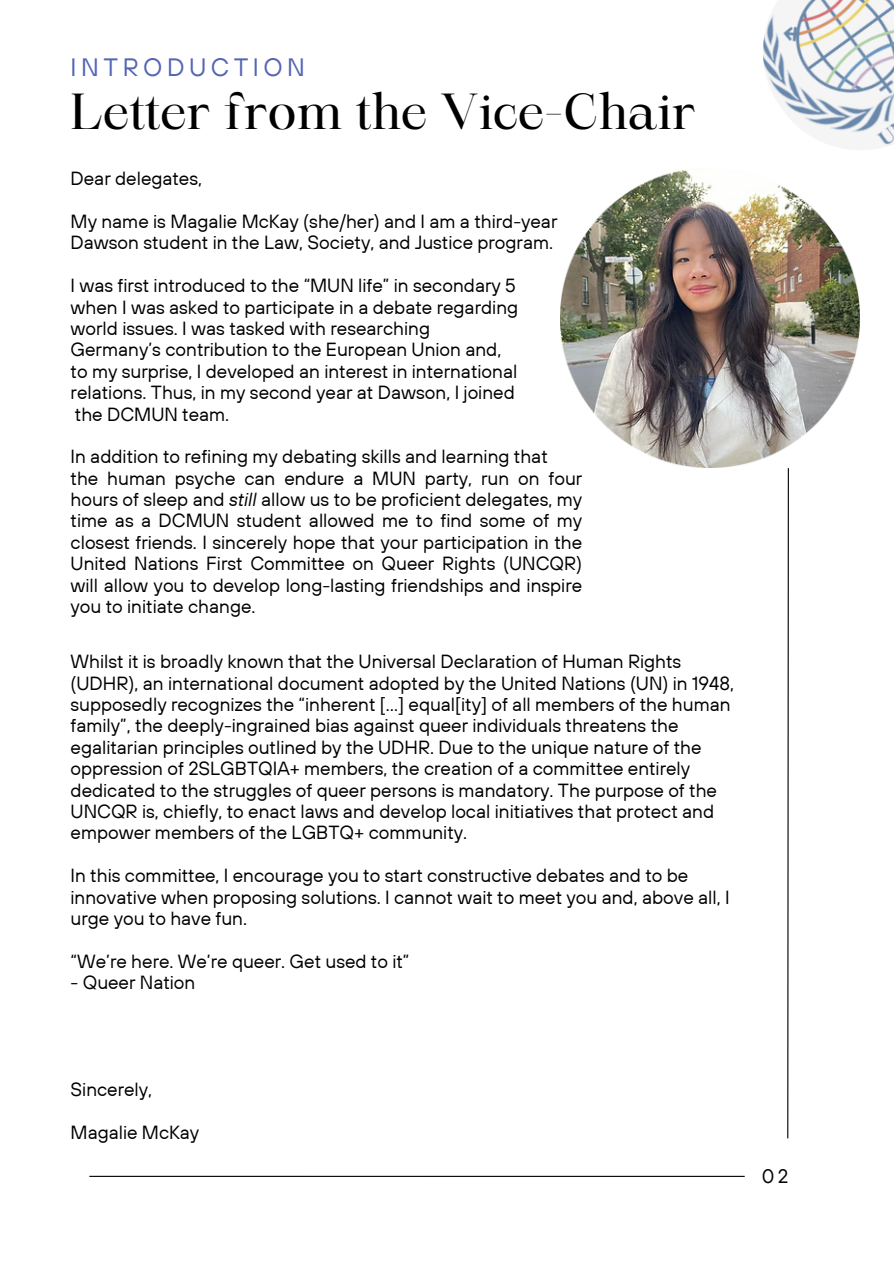
<style>
.page{position:relative;width:894px;height:1264px;background:#fff}
.page>*{position:absolute;margin:0;border:0;box-sizing:border-box;transform-origin:0 0}
.t1{font:48.6px "Maharlika";color:#000}
.t2{font:25.05px "TT Hoves";letter-spacing:.18em;color:#5465b4}
.t3{font:19.5px "TT Hoves";color:#000}
.t4{font:19.05px/21.3px "TT Hoves";color:#000}
.s1{font-style:italic}
</style>
<div class="page">
<hr style="left:89px;top:1175px;width:655px;height:1px;background:#000">
<img style="left:763px;top:0;width:130px;height:146px">
<svg style="left:787px;top:468px;width:2px;height:671px"></svg>
<img style="left:560px;top:170px;width:299px;height:297px">
<h1 class="t2" style="left:71px;top:51px;width:236px">INTRODUCTION</h1>
<h2 class="t1" style="left:71px;top:92px;width:626px">Letter from the Vice-Chair</h2>
<p class="t4" style="left:71px;top:167px;width:133px">Dear delegates,</p>
<p class="t4" style="left:71px;top:210px;width:488px">My name is Magalie McKay (she/her) and I am a third-year<br>Dawson student in the Law, Society, and Justice program.</p>
<p class="t4" style="left:71px;top:274px;width:447px">I was first introduced to the “MUN life” in secondary 5</p>
<p class="t4" style="left:71px;top:296px;width:449px">when I was asked to participate in a debate regarding</p>
<p class="t4" style="left:71px;top:317px;width:361px">world issues. I was tasked with researching</p>
<p class="t4" style="left:71px;top:338px;width:432px">Germany’s contribution to the European Union and,</p>
<p class="t4" style="left:71px;top:360px;width:448px">to my surprise, I developed an interest in international</p>
<p class="t4" style="left:71px;top:381px;width:445px">relations. Thus, in my second year at Dawson, I joined</p>
<p class="t4" style="left:75px;top:403px;width:156px">the DCMUN team.</p>
<p class="t4" style="left:71px;top:445px;width:478px">In addition to refining my debating skills and learning that</p>
<p class="t4" style="left:71px;top:467px;width:513px;text-align:justify">the human psyche can endure a MUN party, run on four hours of sleep and <span class="s1">still</span> allow us to be proficient delegates, my time as a DCMUN student allowed me to find some of my closest friends. I sincerely hope that your participation in the United Nations First Committee on Queer Rights (UNCQR) will allow you to develop long-lasting friendships and inspire you to initiate change.</p>
<p class="t4" style="left:71px;top:650px;width:664px">Whilst it is broadly known that the Universal Declaration of Human Rights (UDHR), an international document adopted by the United Nations (UN) in 1948, supposedly recognizes the “inherent […] equal[ity] of all members of the human family”, the deeply-ingrained bias against queer individuals threatens the egalitarian principles outlined by the UDHR. Due to the unique nature of the oppression of 2SLGBTQIA+ members, the creation of a committee entirely dedicated to the struggles of queer persons is mandatory. The purpose of the UNCQR is, chiefly, to enact laws and develop local initiatives that protect and empower members of the LGBTQ+ community.</p>
<p class="t4" style="left:71px;top:864px;width:660px">In this committee, I encourage you to start constructive debates and to be innovative when proposing solutions. I cannot wait to meet you and, above all, I urge you to have fun.</p>
<p class="t4" style="left:71px;top:949px;width:340px">“We’re here. We’re queer. Get used to it”</p>
<p class="t4" style="left:71px;top:971px;width:126px">- Queer Nation</p>
<p class="t4" style="left:71px;top:1078px;width:83px">Sincerely,</p>
<p class="t4" style="left:71px;top:1120px;width:130px">Magalie McKay</p>
<p class="t3" style="left:761px;top:1163px;width:28px">02</p>
</div>
